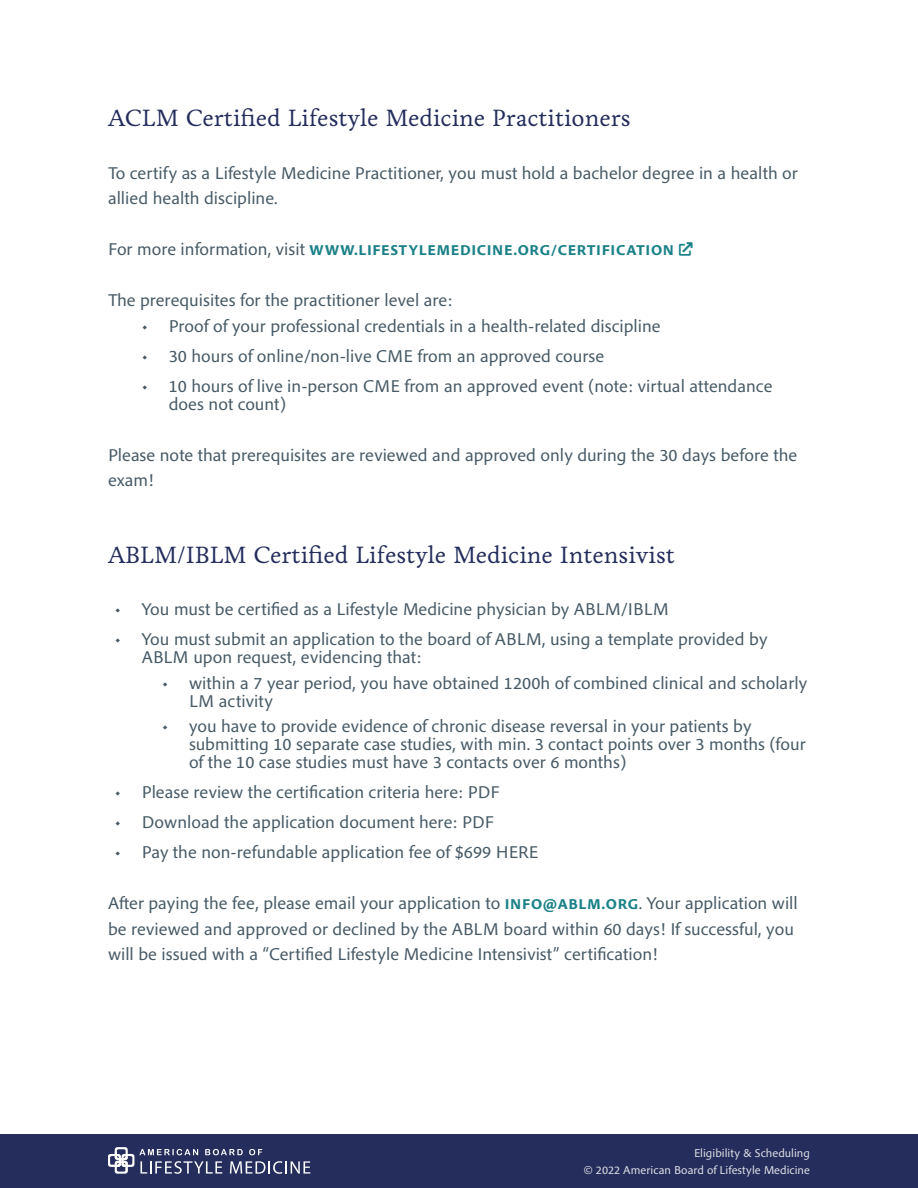
<style>
.page{position:relative;width:918px;height:1188px;background:#fff}
.page>*{position:absolute;margin:0;border:0;box-sizing:border-box;transform-origin:0 0}
.t1{font:24px "Livory";color:#242d5c}
.body{font:18px/18px "Pelago";color:#475a66}
.body-2{font:700 15px "Pelago";letter-spacing:.045em;color:#1b8188}
.t2{font:12px/16.5px "Pelago";color:#dedfe6;text-align:right}
.s1{font-weight:400;font-size:18px;color:#475a66}
.s2{font-weight:700;font-size:15px;color:#1b8188}
</style>
<div class="page">
<div style="left:0;top:1134px;width:918px;height:54px;background:#242d5c"></div>
<svg style="left:140px;top:1149px;width:58px;height:6px"></svg>
<svg style="left:205px;top:1149px;width:38px;height:6px"></svg>
<svg style="left:249px;top:1149px;width:13px;height:6px"></svg>
<svg style="left:108px;top:1147px;width:26px;height:27px"></svg>
<svg style="left:140px;top:1161px;width:82px;height:13px"></svg>
<svg style="left:230px;top:1161px;width:80px;height:13px"></svg>
<p class="t1" style="left:108px;top:103px;width:524px">ACLM Certified Lifestyle Medicine Practitioners</p>
<p class="body" style="left:108px;top:159px;width:691px;line-height:25.5px">To certify as a Lifestyle Medicine Practitioner, you must hold a bachelor degree in a health or allied health discipline.</p>
<p class="body-2" style="left:108px;top:240px;width:568px"><span class="s1">For more information, visit</span> WWW.LIFESTYLEMEDICINE.ORG/CERTIFICATION</p>
<p class="body" style="left:108px;top:291px;width:346px">The prerequisites for the practitioner level are:</p>
<p class="body" style="left:142px;top:316px;width:520px">• Proof of your professional credentials in a health-related discipline</p>
<p class="body" style="left:142px;top:346px;width:464px">• 30 hours of online/non-live CME from an approved course</p>
<p class="body" style="left:169px;top:376px;width:605px;text-indent:-27px">• 10 hours of live in-person CME from an approved event (note: virtual attendance does not count)</p>
<p class="body" style="left:108px;top:441px;width:691px;line-height:25.5px">Please note that prerequisites are reviewed and approved only during the 30 days before the exam!</p>
<p class="t1" style="left:108px;top:540px;width:568px">ABLM/IBLM Certified Lifestyle Medicine Intensivist</p>
<p class="body" style="left:115px;top:600px;width:556px">• You must be certified as a Lifestyle Medicine physician by ABLM/IBLM</p>
<p class="body" style="left:142px;top:630px;width:627px;text-indent:-27px">• You must submit an application to the board of ABLM, using a template provided by<br>ABLM upon request, evidencing that:</p>
<p class="body" style="left:189px;top:673px;width:620px;text-indent:-27px">• within a 7 year period, you have obtained 1200h of combined clinical and scholarly<br>LM activity</p>
<p class="body" style="left:189px;top:717px;width:618px;text-indent:-27px">• you have to provide evidence of chronic disease reversal in your patients by submitting 10 separate case studies, with min. 3 contact points over 3 months (four of the 10 case studies must have 3 contacts over 6 months)</p>
<p class="body" style="left:115px;top:783px;width:386px">• Please review the certification criteria here: PDF</p>
<p class="body" style="left:115px;top:813px;width:381px">• Download the application document here: PDF</p>
<p class="body" style="left:115px;top:843px;width:425px">• Pay the non-refundable application fee of $699 HERE</p>
<p class="body" style="left:108px;top:890px;width:691px;line-height:25.5px">After paying the fee, please email your application to <span class="s2">INFO@ABLM.ORG</span>. Your application will be reviewed and approved or declined by the ABLM board within 60 days! If successful, you will be issued with a “Certified Lifestyle Medicine Intensivist” certification!</p>
<p class="t2" style="left:584px;top:1145px;width:228px">Eligibility &amp; Scheduling<br>© 2022 American Board of Lifestyle Medicine</p>
</div>
